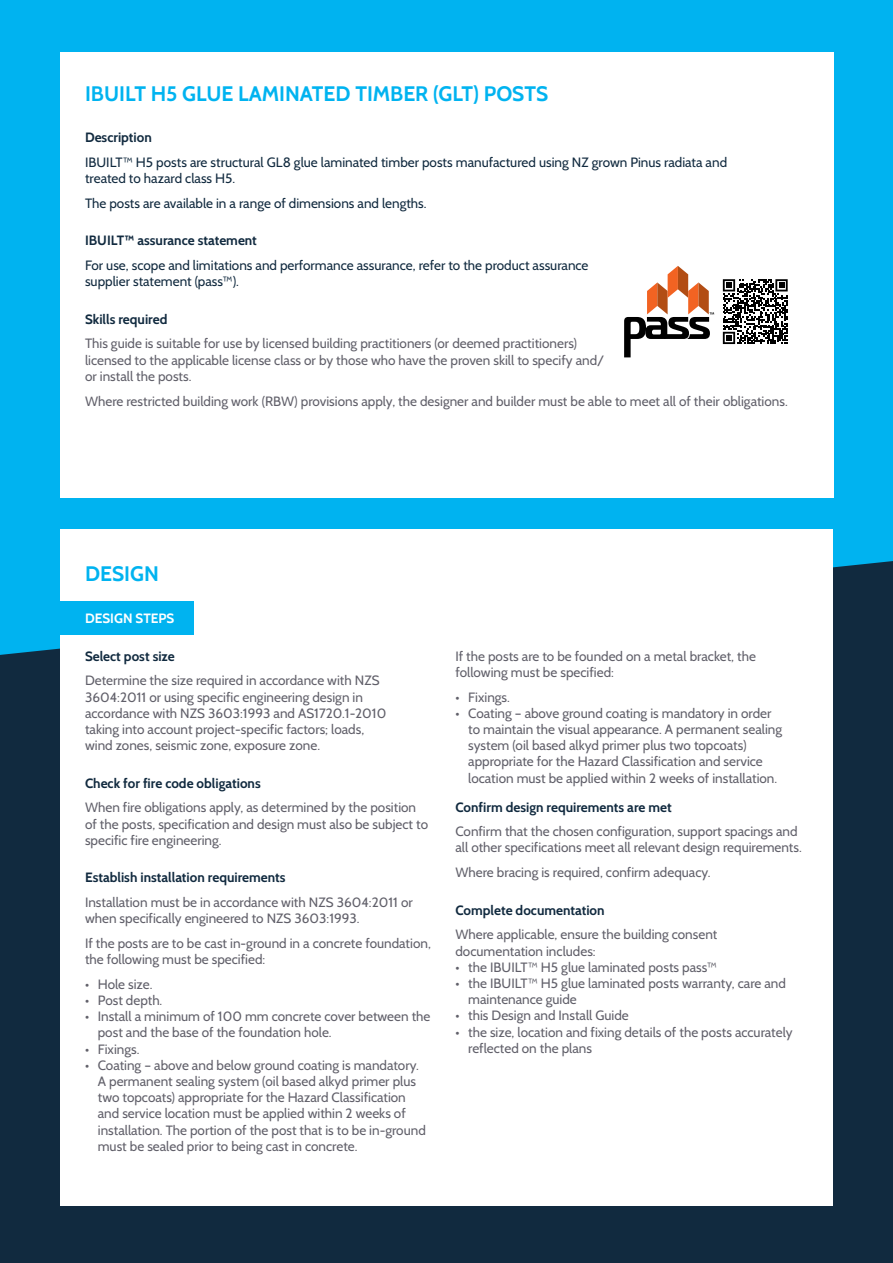
<style>
.page{position:relative;width:893px;height:1263px;background:#fff}
.page>*{position:absolute;margin:0;border:0;box-sizing:border-box;transform-origin:0 0}
.t1{font:700 21px "Cabin";color:#00b3f0}
.t2{font:13.5px/16.2px "Cabin";color:#61606a}
.t3{font:13.5px/16.2px "Cabin";color:#112a3f}
.t4{font:700 13.5px "Cabin";color:#112a3f}
.t5{font:700 13.5px "Cabin";color:#fff}
</style>
<div class="page">
<div style="left:0;top:0;width:893px;height:784px;background:#00b3f0"></div>
<div style="left:0;top:561px;width:893px;height:702px;background:#112a3f"></div>
<div style="left:60px;top:529px;width:773px;height:676px;background:#fff"></div>
<div style="left:60px;top:602px;width:134px;height:33px;background:#00b3f0"></div>
<div style="left:60px;top:52px;width:773px;height:445px;background:#fff"></div>
<svg style="left:624px;top:266px;width:90px;height:91px"></svg>
<svg style="left:723px;top:279px;width:65px;height:65px"></svg>
<h1 class="t1" style="left:85px;top:80px;width:465px">IBUILT H5 GLUE LAMINATED TIMBER (GLT) POSTS</h1>
<p class="t4" style="left:85px;top:129px;width:68px">Description</p>
<p class="t3" style="left:85px;top:154px;width:644px">IBUILT™ H5 posts are structural GL8 glue laminated timber posts manufactured using NZ grown Pinus radiata and treated to hazard class H5.</p>
<p class="t3" style="left:85px;top:195px;width:343px">The posts are available in a range of dimensions and lengths.</p>
<p class="t4" style="left:85px;top:232px;width:173px">IBUILT™ assurance statement</p>
<p class="t3" style="left:85px;top:257px;width:505px">For use, scope and limitations and performance assurance, refer to the product assurance supplier statement (pass™).</p>
<p class="t4" style="left:85px;top:311px;width:84px">Skills required</p>
<p class="t2" style="left:85px;top:335px;width:521px">This guide is suitable for use by licensed building practitioners (or deemed practitioners) licensed to the applicable license class or by those who have the proven skill to specify and/ or install the posts.</p>
<p class="t2" style="left:85px;top:393px;width:704px">Where restricted building work (RBW) provisions apply, the designer and builder must be able to meet all of their obligations.</p>
<h1 class="t1" style="left:85px;top:561px;width:75px">DESIGN</h1>
<p class="t5" style="left:85px;top:610px;width:91px">DESIGN STEPS</p>
<p class="t4" style="left:85px;top:648px;width:91px">Select post size</p>
<p class="t2" style="left:85px;top:672px;width:303px">Determine the size required in accordance with NZS 3604:2011 or using specific engineering design in accordance with NZS 3603:1993 and AS1720.1-2010 taking into account project-specific factors; loads, wind zones, seismic zone, exposure zone.</p>
<p class="t4" style="left:85px;top:775px;width:177px">Check for fire code obligations</p>
<p class="t2" style="left:85px;top:799px;width:345px">When fire obligations apply, as determined by the position of the posts, specification and design must also be subject to specific fire engineering.</p>
<p class="t4" style="left:85px;top:869px;width:202px">Establish installation requirements</p>
<p class="t2" style="left:85px;top:894px;width:329px">Installation must be in accordance with NZS 3604:2011 or when specifically engineered to NZS 3603:1993.</p>
<p class="t2" style="left:85px;top:935px;width:347px">If the posts are to be cast in-ground in a concrete foundation, the following must be specified:</p>
<p class="t2" style="left:85px;top:976px;width:69px">• Hole size.</p>
<p class="t2" style="left:85px;top:992px;width:79px">• Post depth.</p>
<p class="t2" style="left:98px;top:1008px;width:334px;text-indent:-13px">• Install a minimum of 100 mm concrete cover between the post and the base of the foundation hole.</p>
<p class="t2" style="left:85px;top:1040px;width:56px">• Fixings.</p>
<p class="t2" style="left:98px;top:1057px;width:330px;text-indent:-13px">• Coating – above and below ground coating is mandatory.<br>A permanent sealing system (oil based alkyd primer plus two topcoats) appropriate for the Hazard Classification and service location must be applied within 2 weeks of installation. The portion of the post that is to be in-ground must be sealed prior to being cast in concrete.</p>
<p class="t2" style="left:455px;top:648px;width:302px">If the posts are to be founded on a metal bracket, the following must be specified:</p>
<p class="t2" style="left:455px;top:689px;width:56px">• Fixings.</p>
<p class="t2" style="left:468px;top:705px;width:315px;text-indent:-13px">• Coating – above ground coating is mandatory in order to maintain the visual appearance. A permanent sealing system (oil based alkyd primer plus two topcoats) appropriate for the Hazard Classification and service location must be applied within 2 weeks of installation.</p>
<p class="t4" style="left:455px;top:799px;width:218px">Confirm design requirements are met</p>
<p class="t2" style="left:455px;top:823px;width:348px">Confirm that the chosen configuration, support spacings and all other specifications meet all relevant design requirements.</p>
<p class="t2" style="left:455px;top:864px;width:257px">Where bracing is required, confirm adequacy.</p>
<p class="t4" style="left:455px;top:902px;width:151px">Complete documentation</p>
<p class="t2" style="left:455px;top:926px;width:263px">Where applicable, ensure the building consent documentation includes:</p>
<p class="t2" style="left:455px;top:959px;width:263px">• the IBUILT™ H5 glue laminated posts pass™</p>
<p class="t2" style="left:468px;top:975px;width:319px;text-indent:-13px">• the IBUILT™ H5 glue laminated posts warranty, care and maintenance guide</p>
<p class="t2" style="left:455px;top:1007px;width:175px">• this Design and Install Guide</p>
<p class="t2" style="left:468px;top:1023px;width:326px;text-indent:-13px">• the size, location and fixing details of the posts accurately reflected on the plans</p>
</div>
